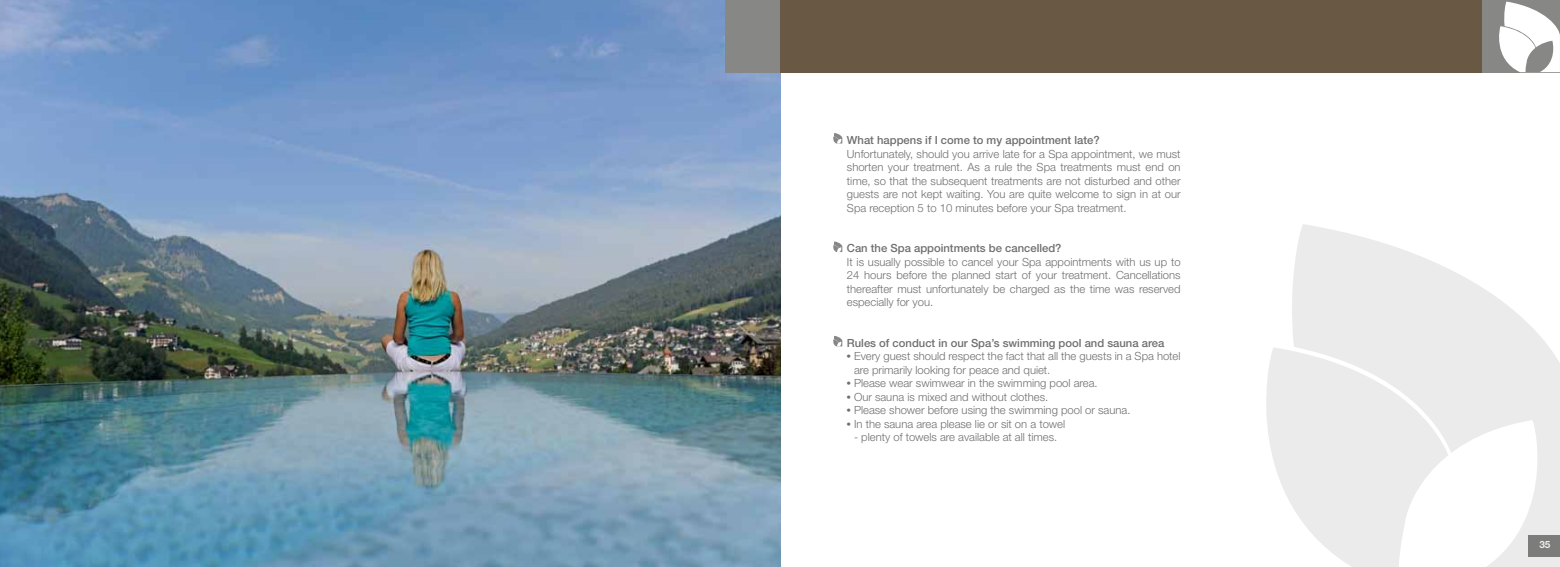
<style>
.page{position:relative;width:1560px;height:567px;background:#fff}
.page>*{position:absolute;margin:0;border:0;box-sizing:border-box;transform-origin:0 0}
.t1{font:300 11.25px/13.5px "Helvetica Neue LT Std";color:#6f6f6e;text-align:justify}
.t2{font:500 11.25px "Helvetica Neue LT Std";color:#6f6f6e}
.t3{font:700 10px "Helvetica Neue LT Std";color:#fff}
.s1{font-family:"Arial";font-weight:700}
</style>
<div class="page">
<img style="left:0;top:0;width:780px;height:567px">
<div style="left:780px;top:0;width:703px;height:72px;background:#695844"></div>
<div style="left:1482px;top:0;width:77px;height:72px;background:#878786"></div>
<svg style="left:1499px;top:2px;width:60px;height:70px"></svg>
<div style="left:725px;top:0;width:55px;height:72px;background:#878786"></div>
<svg style="left:1292px;top:224px;width:267px;height:343px;fill:#ebebeb"></svg>
<svg style="left:1266px;top:347px;width:186px;height:220px;fill:#ebebeb"></svg>
<svg style="left:1397px;top:420px;width:160px;height:147px"></svg>
<svg style="left:833px;top:133px;width:9px;height:10px"></svg>
<svg style="left:833px;top:241px;width:9px;height:11px"></svg>
<svg style="left:833px;top:336px;width:9px;height:10px"></svg>
<p class="t2" style="left:846px;top:133px;width:254px">What happens if I come to my appointment late?</p>
<p class="t1" style="left:846px;top:147px;width:335px">Unfortunately, should you arrive late for a Spa appointment, we must shorten your treatment. As a rule the Spa treatments must end on time, so that the subsequent treatments are not disturbed and other guests are not kept waiting. You are quite welcome to sign in at our Spa reception 5 to 10 minutes before your Spa treatment.</p>
<p class="t2" style="left:846px;top:241px;width:216px">Can the Spa appointments be cancelled?</p>
<p class="t1" style="left:846px;top:255px;width:335px">It is usually possible to cancel your Spa appointments with us up to 24 hours before the planned start of your treatment. Cancellations thereafter must unfortunately be charged as the time was reserved especially for you.</p>
<p class="t2" style="left:846px;top:336px;width:319px">Rules of conduct in our Spa’s swimming pool and sauna area</p>
<p class="t1" style="left:853px;top:349px;width:328px;text-indent:-7px"><span class="s1">•</span> Every guest should respect the fact that all the guests in a Spa hotel are primarily looking for peace and quiet.</p>
<p class="t1" style="left:846px;top:376px;width:252px"><span class="s1">•</span> Please wear swimwear in the swimming pool area.</p>
<p class="t1" style="left:846px;top:390px;width:203px"><span class="s1">•</span> Our sauna is mixed and without clothes.</p>
<p class="t1" style="left:846px;top:403px;width:285px"><span class="s1">•</span> Please shower before using the swimming pool or sauna.</p>
<p class="t1" style="left:846px;top:417px;width:220px"><span class="s1">•</span> In the sauna area please lie or sit on a towel</p>
<p class="t1" style="left:853px;top:430px;width:205px">- plenty of towels are available at all times.</p>
<p class="t3" style="left:1538px;top:539px;width:13px">35</p>
</div>
